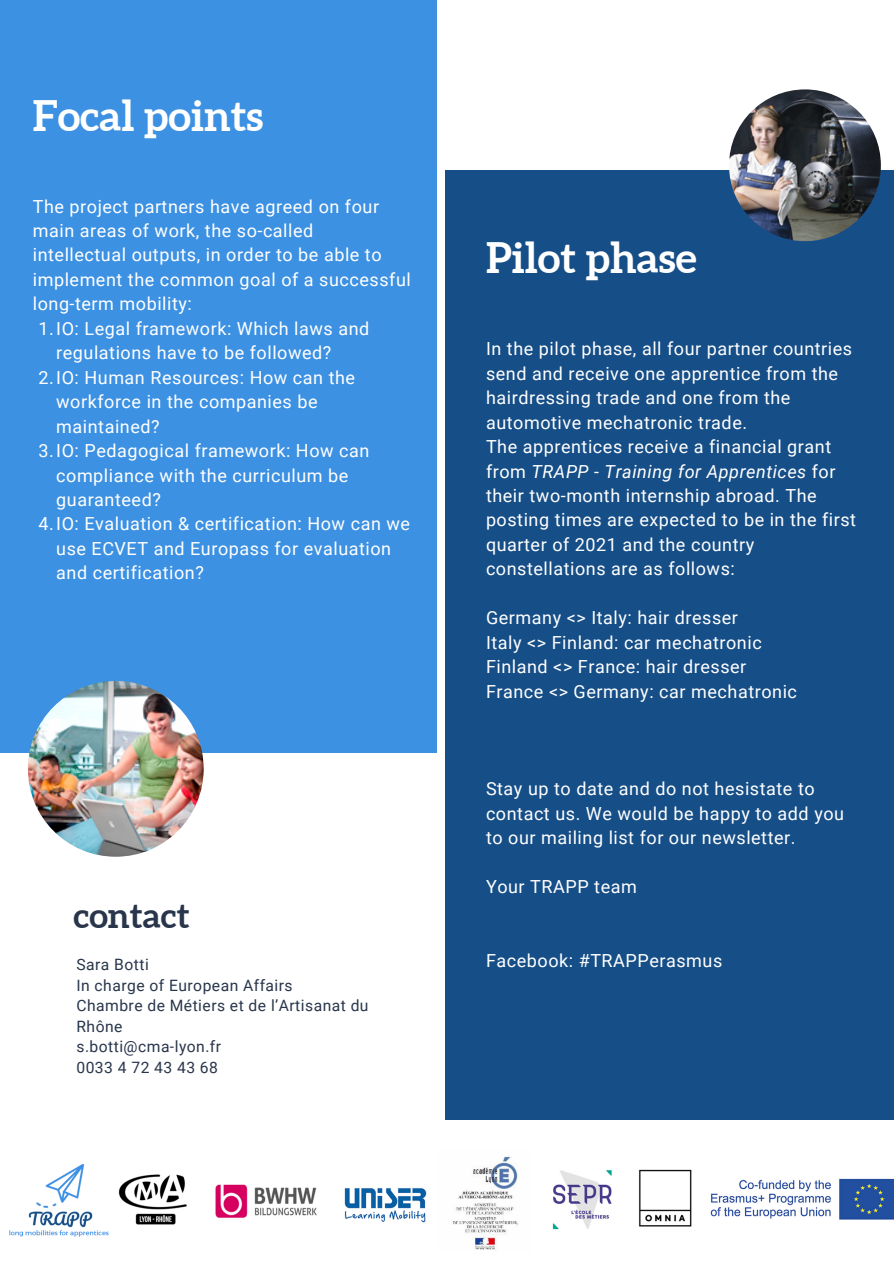
<style>
.page{position:relative;width:894px;height:1264px;background:#fff}
.page>*{position:absolute;margin:0;border:0;box-sizing:border-box;transform-origin:0 0}
.t1{font:700 42px "Aleo";color:#fff}
.t2{font:700 34.5px "Aleo";color:#28354b}
.t3{font:18px/24.5px "Roboto";letter-spacing:.03em;color:#fff}
.t4{font:15.6px/20.5px "Roboto";letter-spacing:.03em;color:#28354b}
.s1{font-style:italic}
</style>
<div class="page">
<div style="left:0;top:0;width:437px;height:752px;background:#3c91e3"></div>
<div style="left:445px;top:170px;width:448px;height:950px;background:#164e87"></div>
<img style="left:9px;top:1156px;width:884px;height:94px">
<img style="left:728px;top:89px;width:152px;height:152px;border-radius:50%">
<img style="left:28px;top:681px;width:175px;height:175px;border-radius:50%">
<h1 class="t1" style="left:33px;top:91px;width:232px">Focal points</h1>
<p class="t3" style="left:33px;top:194px;width:379px">The project partners have agreed on four main areas of work, the so-called intellectual outputs, in order to be able to implement the common goal of a successful long-term mobility:</p>
<p class="t3" style="left:39px;top:316px;width:332px">1.IO: Legal framework: Which laws and</p>
<p class="t3" style="left:56px;top:341px;width:276px">regulations have to be followed?</p>
<p class="t3" style="left:39px;top:365px;width:318px">2.IO: Human Resources: How can the</p>
<p class="t3" style="left:56px;top:390px;width:263px">workforce in the companies be</p>
<p class="t3" style="left:56px;top:414px;width:105px">maintained?</p>
<p class="t3" style="left:39px;top:438px;width:332px">3.IO: Pedagogical framework: How can</p>
<p class="t3" style="left:56px;top:463px;width:293px">compliance with the curriculum be</p>
<p class="t3" style="left:56px;top:487px;width:106px">guaranteed?</p>
<p class="t3" style="left:39px;top:512px;width:373px">4.IO: Evaluation &amp; certification: How can we</p>
<p class="t3" style="left:56px;top:536px;width:336px">use ECVET and Europass for evaluation</p>
<p class="t3" style="left:56px;top:561px;width:149px">and certification?</p>
<h2 class="t2" style="left:73px;top:895px;width:118px">contact</h2>
<p class="t4" style="left:76px;top:954px;width:293px">Sara Botti<br>In charge of European Affairs<br>Chambre de Métiers et de l’Artisanat du<br>Rhône<br>s.botti@cma-lyon.fr<br>0033 4 72 43 43 68</p>
<h1 class="t1" style="left:486px;top:234px;width:212px">Pilot phase</h1>
<p class="t3" style="left:486px;top:337px;width:371px">In the pilot phase, all four partner countries send and receive one apprentice from the hairdressing trade and one from the automotive mechatronic trade.<br>The apprentices receive a financial grant from <span class="s1">TRAPP - Training for Apprentices</span> for their two-month internship abroad. The posting times are expected to be in the first quarter of 2021 and the country constellations are as follows:</p>
<p class="t3" style="left:486px;top:606px;width:312px">Germany &lt;&gt; Italy: hair dresser<br>Italy &lt;&gt; Finland: car mechatronic Finland &lt;&gt; France: hair dresser France &lt;&gt; Germany: car mechatronic</p>
<p class="t3" style="left:486px;top:777px;width:359px">Stay up to date and do not hesistate to contact us. We would be happy to add you to our mailing list for our newsletter.</p>
<p class="t3" style="left:486px;top:874px;width:152px">Your TRAPP team</p>
<p class="t3" style="left:486px;top:948px;width:238px">Facebook: #TRAPPerasmus</p>
</div>
